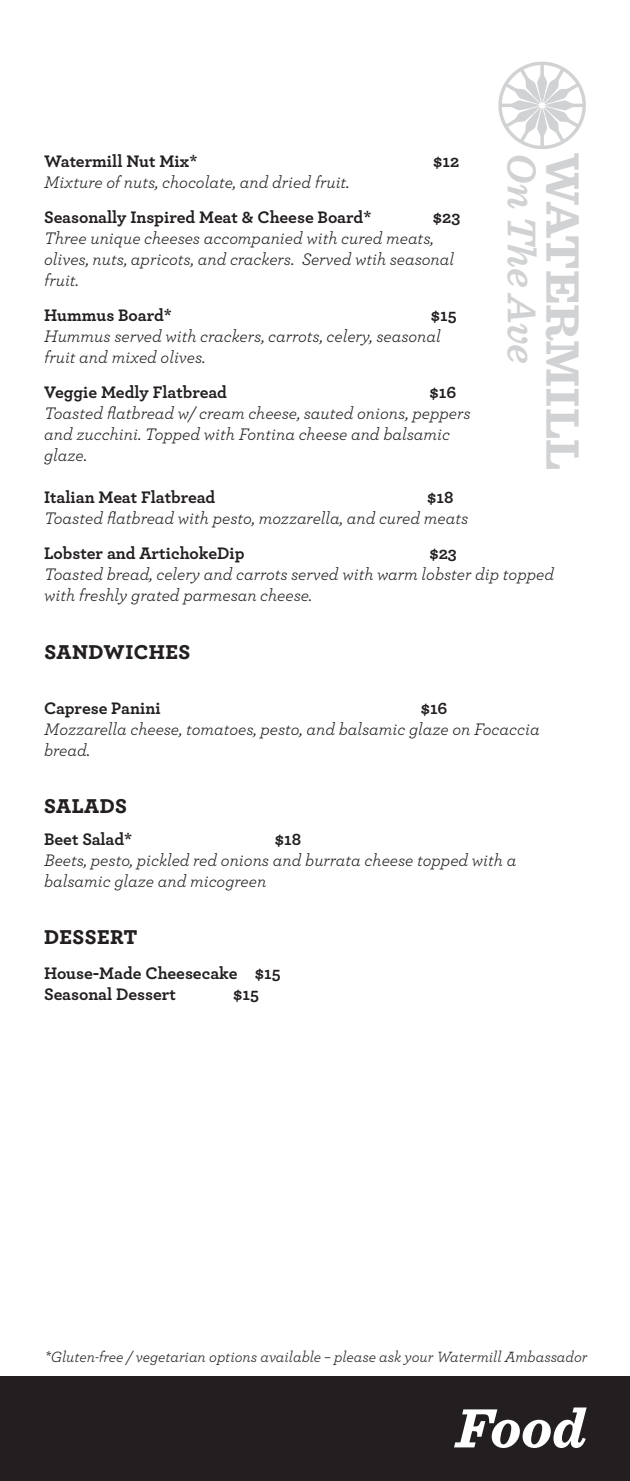
<style>
.page{position:relative;width:630px;height:1481px;background:#fff}
.page>*{position:absolute;margin:0;border:0;box-sizing:border-box;transform-origin:0 0}
.t1{font:italic 700 57.75px "Sentinel";color:#fff}
.t2{font:700 49px "Sentinel";color:#d1d2d4}
.t3{font:italic 600 42px "Sentinel";color:#d1d2d4}
.List_Category{font:900 21px "Archer";letter-spacing:.025em;color:#231f20}
.Drink_Menu_Items{font:italic 17.5px/21px "Archer";color:#231f20}
.Drink_Menu_Items-2{font:700 17.5px "Archer";color:#231f20}
.Food_Menu_Items{font:italic 17.5px/21px "Archer";color:#231f20}
.Food_Menu_Items-2{font:700 17.5px "Archer";color:#231f20}
.Food_Description{font:italic 15.58px "Archer";color:#231f20}
</style>
<div class="page">
<div style="left:0;top:1376px;width:630px;height:104px;background:#231f20"></div>
<svg style="left:498px;top:62px;width:88px;height:87px"></svg>
<h3 class="t3" style="left:554px;top:153px;width:212px;rotate:90deg">On The Ave</h3>
<h2 class="t2" style="left:600px;top:153px;width:319px;rotate:90deg">WATERMILL</h2>
<p class="Food_Menu_Items-2" style="left:44px;top:147px;width:155px">Watermill Nut Mix*</p>
<p class="Food_Menu_Items-2" style="left:433px;top:147px;width:28px">$12</p>
<p class="Drink_Menu_Items" style="left:44px;top:171px;width:307px">Mixture of nuts, chocolate, and dried fruit.</p>
<p class="Drink_Menu_Items-2" style="left:44px;top:203px;width:329px">Seasonally Inspired Meat &amp; Cheese Board*</p>
<p class="Drink_Menu_Items-2" style="left:433px;top:203px;width:29px">$23</p>
<p class="Drink_Menu_Items" style="left:44px;top:227px;width:412px">Three unique cheeses accompanied with cured meats, olives, nuts, apricots, and crackers. Served wtih seasonal fruit.</p>
<p class="Drink_Menu_Items-2" style="left:44px;top:301px;width:129px">Hummus Board*</p>
<p class="Drink_Menu_Items-2" style="left:431px;top:301px;width:27px">$15</p>
<p class="Drink_Menu_Items" style="left:44px;top:325px;width:398px">Hummus served with crackers, carrots, celery, seasonal fruit and mixed olives.</p>
<p class="Drink_Menu_Items-2" style="left:44px;top:378px;width:184px">Veggie Medly Flatbread</p>
<p class="Drink_Menu_Items-2" style="left:429px;top:378px;width:28px">$16</p>
<p class="Drink_Menu_Items" style="left:44px;top:402px;width:428px">Toasted flatbread w/ cream cheese, sauted onions, peppers and zucchini. Topped with Fontina cheese and balsamic glaze.</p>
<p class="Drink_Menu_Items-2" style="left:44px;top:483px;width:173px">Italian Meat Flatbread</p>
<p class="Drink_Menu_Items-2" style="left:427px;top:483px;width:28px">$18</p>
<p class="Drink_Menu_Items" style="left:44px;top:507px;width:426px">Toasted flatbread with pesto, mozzarella, and cured meats</p>
<p class="Drink_Menu_Items-2" style="left:44px;top:539px;width:202px">Lobster and ArtichokeDip</p>
<p class="Drink_Menu_Items-2" style="left:429px;top:539px;width:29px">$23</p>
<p class="Drink_Menu_Items" style="left:44px;top:563px;width:512px">Toasted bread, celery and carrots served with warm lobster dip topped with freshly grated parmesan cheese.</p>
<p class="List_Category" style="left:44px;top:635px;width:147px">SANDWICHES</p>
<p class="Drink_Menu_Items-2" style="left:44px;top:694px;width:118px">Caprese Panini</p>
<p class="Drink_Menu_Items-2" style="left:421px;top:694px;width:28px">$16</p>
<p class="Drink_Menu_Items" style="left:44px;top:717px;width:497px">Mozzarella cheese, tomatoes, pesto, and balsamic glaze on Focaccia bread.</p>
<p class="List_Category" style="left:44px;top:789px;width:84px">SALADS</p>
<p class="Food_Menu_Items-2" style="left:44px;top:825px;width:90px">Beet Salad*</p>
<p class="Food_Menu_Items-2" style="left:275px;top:825px;width:28px">$18</p>
<p class="Food_Menu_Items" style="left:44px;top:848px;width:474px">Beets, pesto, pickled red onions and burrata cheese topped with a balsamic glaze and micogreen</p>
<p class="List_Category" style="left:44px;top:920px;width:95px">DESSERT</p>
<p class="Food_Menu_Items-2" style="left:44px;top:959px;width:238px">House-Made Cheesecake $15</p>
<p class="Food_Menu_Items-2" style="left:44px;top:980px;width:133px">Seasonal Dessert</p>
<p class="Food_Menu_Items-2" style="left:233px;top:980px;width:27px">$15</p>
<p class="Food_Description" style="left:45px;top:1345px;width:544px">*Gluten-free / vegetarian options available – please ask your Watermill Ambassador</p>
<p class="t1" style="left:456px;top:1382px;width:132px">Food</p>
</div>
